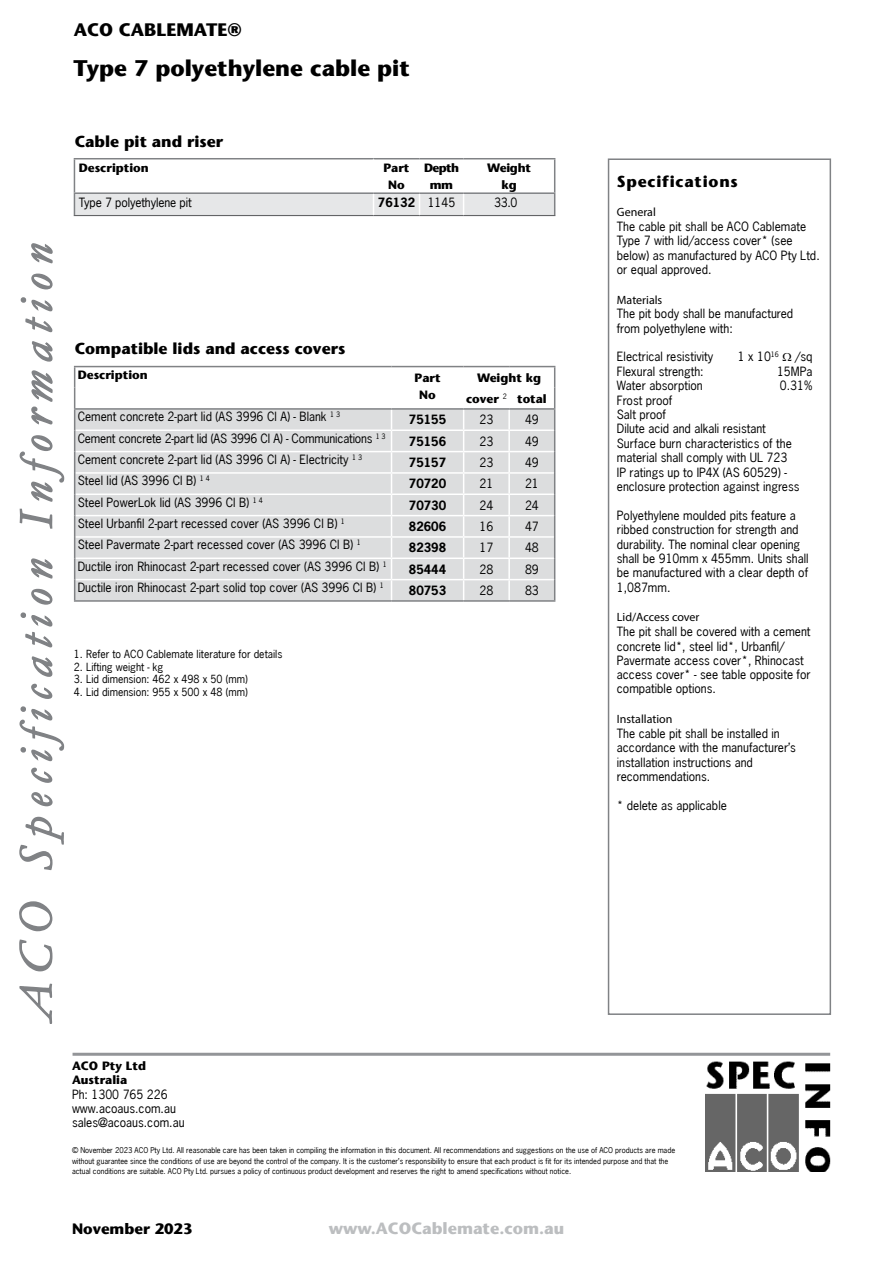
<style>
.page{position:relative;width:893px;height:1263px;background:#fff}
.page>*{position:absolute;margin:0;border:0;box-sizing:border-box;transform-origin:0 0}
.t1{font:700 22.5px "Stone Sans";color:#000}
.t2{font:700 18px "Stone Sans";color:#000}
.t3{font:700 16.2px "Stone Sans";color:#bcbec0}
.t4{font:700 15.75px "Stone Sans";color:#000}
.t5{font:700 15.75px "Stone Sans";letter-spacing:.05em;color:#000}
.t6{font:700 15px "Stone Sans";color:#000}
.t7{font:12px/14.4px "News Gothic";color:#000}
.t8{font:700 12px/17px "Stone Sans";color:#000;text-align:center}
.t9{font:700 12px "News Gothic";color:#000}
.t10{font:12px "Myriad Pro";color:#000}
.t11{font:700 12px/17px "Stone Sans";letter-spacing:-.02em;color:#000;text-align:center}
.t12{font:10.5px "News Gothic";color:#000}
.t13{font:7.5px/10.5px "News Gothic";color:#000}
.s1{font-weight:400}
</style>
<div class="page">
<svg style="left:19px;top:243px;width:46px;height:781px"></svg>
<img style="left:706px;top:1052px;width:125px;height:120px">
<hr style="left:73px;top:1053px;width:757px;height:3px;background:#939598">
<div style="left:608px;top:158px;width:223px;height:857px;background:#fff;border:2px solid #808285"></div>
<hr style="left:74px;top:158px;width:299px;height:1px;background:#808285">
<hr style="left:74px;top:159px;width:1px;height:33px;background:#808285">
<hr style="left:374px;top:158px;width:46px;height:1px;background:#808285">
<hr style="left:420px;top:158px;width:44px;height:1px;background:#808285">
<hr style="left:464px;top:158px;width:91px;height:1px;background:#808285">
<hr style="left:554px;top:159px;width:1px;height:33px;background:#808285">
<div style="left:74px;top:193px;width:481px;height:23px;background:#e6e7e8"></div>
<hr style="left:74px;top:215px;width:299px;height:1px;background:#636466">
<hr style="left:374px;top:215px;width:46px;height:1px;background:#636466">
<hr style="left:420px;top:215px;width:44px;height:1px;background:#636466">
<hr style="left:464px;top:215px;width:91px;height:1px;background:#636466">
<hr style="left:74px;top:192px;width:299px;height:2px;background:#808285">
<hr style="left:374px;top:192px;width:46px;height:2px;background:#808285">
<hr style="left:420px;top:192px;width:44px;height:2px;background:#808285">
<hr style="left:464px;top:192px;width:91px;height:2px;background:#808285">
<hr style="left:74px;top:366px;width:317px;height:1px;background:#808285">
<hr style="left:392px;top:366px;width:72px;height:1px;background:#808285">
<hr style="left:464px;top:366px;width:45px;height:1px;background:#808285">
<hr style="left:509px;top:366px;width:46px;height:1px;background:#808285">
<svg style="left:74px;top:367px;width:481px;height:233px"></svg>
<hr style="left:74px;top:600px;width:317px;height:2px;background:#808285">
<hr style="left:392px;top:600px;width:72px;height:2px;background:#808285">
<hr style="left:464px;top:600px;width:45px;height:2px;background:#808285">
<hr style="left:509px;top:600px;width:46px;height:2px;background:#808285">
<h2 class="t2" style="left:74px;top:19px;width:169px">ACO CABLEMATE®</h2>
<h1 class="t1" style="left:73px;top:55px;width:338px">Type 7 polyethylene cable pit</h1>
<h3 class="t4" style="left:75px;top:132px;width:150px">Cable pit and riser</h3>
<p class="t8" style="left:79px;top:159px;width:72px">Description</p>
<p class="t8" style="left:384px;top:159px;width:27px">Part<br>No</p>
<p class="t8" style="left:424px;top:159px;width:37px">Depth mm</p>
<p class="t11" style="left:487px;top:159px;width:45px">Weight kg</p>
<p class="t7" style="left:79px;top:195px;width:114px">Type 7 polyethylene pit</p>
<p class="t9" style="left:378px;top:194px;width:79px">76132 <span class="s1">1145</span></p>
<p class="t7" style="left:494px;top:195px;width:25px">33.0</p>
<h3 class="t4" style="left:75px;top:339px;width:272px">Compatible lids and access covers</h3>
<p class="t8" style="left:78px;top:366px;width:72px">Description</p>
<p class="t8" style="left:415px;top:369px;width:27px">Part<br>No</p>
<p class="t8" style="left:466px;top:367px;width:82px;line-height:21.1px">Weight kg cover <sup>2</sup> total</p>
<p class="t7" style="left:78px;top:409px;width:264px">Cement concrete 2-part lid (AS 3996 Cl A) - Blank <sup>1</sup> <sup>3</sup></p>
<p class="t9" style="left:409px;top:412px;width:39px">75155</p>
<p class="t7" style="left:479px;top:412px;width:15px">23</p>
<p class="t7" style="left:525px;top:412px;width:15px">49</p>
<p class="t7" style="left:78px;top:431px;width:309px">Cement concrete 2-part lid (AS 3996 Cl A) - Communications <sup>1</sup> <sup>3</sup></p>
<p class="t9" style="left:409px;top:433px;width:39px">75156</p>
<p class="t7" style="left:479px;top:434px;width:15px">23</p>
<p class="t7" style="left:525px;top:434px;width:15px">49</p>
<p class="t7" style="left:78px;top:452px;width:286px">Cement concrete 2-part lid (AS 3996 Cl A) - Electricity <sup>1</sup> <sup>3</sup></p>
<p class="t9" style="left:409px;top:454px;width:39px">75157</p>
<p class="t7" style="left:479px;top:455px;width:15px">23</p>
<p class="t7" style="left:525px;top:455px;width:15px">49</p>
<p class="t7" style="left:78px;top:473px;width:134px">Steel lid (AS 3996 Cl B) <sup>1</sup> <sup>4</sup></p>
<p class="t9" style="left:409px;top:476px;width:39px">70720</p>
<p class="t7" style="left:479px;top:476px;width:15px">21</p>
<p class="t7" style="left:525px;top:476px;width:15px">21</p>
<p class="t7" style="left:78px;top:495px;width:187px">Steel PowerLok lid (AS 3996 Cl B) <sup>1</sup> <sup>4</sup></p>
<p class="t9" style="left:409px;top:497px;width:39px">70730</p>
<p class="t7" style="left:479px;top:498px;width:15px">24</p>
<p class="t7" style="left:525px;top:498px;width:15px">24</p>
<p class="t7" style="left:78px;top:516px;width:269px">Steel Urbanfil 2-part recessed cover (AS 3996 Cl B) <sup>1</sup></p>
<p class="t9" style="left:409px;top:518px;width:39px">82606</p>
<p class="t7" style="left:479px;top:519px;width:15px">16</p>
<p class="t7" style="left:525px;top:519px;width:15px">47</p>
<p class="t7" style="left:78px;top:537px;width:285px">Steel Pavermate 2-part recessed cover (AS 3996 Cl B) <sup>1</sup></p>
<p class="t9" style="left:409px;top:540px;width:39px">82398</p>
<p class="t7" style="left:479px;top:540px;width:15px">17</p>
<p class="t7" style="left:525px;top:540px;width:15px">48</p>
<p class="t7" style="left:78px;top:559px;width:311px">Ductile iron Rhinocast 2-part recessed cover (AS 3996 Cl B) <sup>1</sup></p>
<p class="t9" style="left:409px;top:561px;width:39px">85444</p>
<p class="t7" style="left:479px;top:562px;width:15px">28</p>
<p class="t7" style="left:525px;top:562px;width:15px">89</p>
<p class="t7" style="left:78px;top:580px;width:308px">Ductile iron Rhinocast 2-part solid top cover (AS 3996 Cl B) <sup>1</sup></p>
<p class="t9" style="left:409px;top:582px;width:39px">80753</p>
<p class="t7" style="left:479px;top:583px;width:15px">28</p>
<p class="t7" style="left:525px;top:583px;width:15px">83</p>
<p class="t12" style="left:74px;top:647px;width:210px">1. Refer to ACO Cablemate literature for details</p>
<p class="t12" style="left:74px;top:660px;width:91px">2. Lifting weight - kg</p>
<p class="t12" style="left:74px;top:672px;width:175px">3. Lid dimension: 462 x 498 x 50 (mm)</p>
<p class="t12" style="left:74px;top:685px;width:175px">4. Lid dimension: 955 x 500 x 48 (mm)</p>
<h3 class="t5" style="left:617px;top:172px;width:122px">Specifications</h3>
<p class="t10" style="left:617px;top:205px;width:40px">General</p>
<p class="t7" style="left:617px;top:219px;width:204px">The cable pit shall be ACO Cablemate<br>Type 7 with lid/access cover* (see below) as manufactured by ACO Pty Ltd. or equal approved.</p>
<p class="t10" style="left:617px;top:292px;width:47px">Materials</p>
<p class="t7" style="left:617px;top:306px;width:178px">The pit body shall be manufactured from polyethylene with:</p>
<p class="t7" style="left:617px;top:349px;width:98px">Electrical resistivity</p>
<p class="t7" style="left:738px;top:349px;width:43px">1 x 10<sup>16</sup></p>
<p class="t7" style="left:795px;top:349px;width:19px">/sq</p>
<p class="t7" style="left:617px;top:364px;width:88px">Flexural strength:</p>
<p class="t7" style="left:777px;top:364px;width:37px">15MPa</p>
<p class="t7" style="left:617px;top:378px;width:87px">Water absorption</p>
<p class="t7" style="left:780px;top:378px;width:34px">0.31%</p>
<p class="t7" style="left:617px;top:393px;width:184px">Frost proof<br>Salt proof<br>Dilute acid and alkali resistant<br>Surface burn characteristics of the material shall comply with UL 723<br>IP ratings up to IP4X (AS 60529) - enclosure protection against ingress</p>
<p class="t7" style="left:617px;top:508px;width:193px">Polyethylene moulded pits feature a ribbed construction for strength and durability. The nominal clear opening shall be 910mm x 455mm. Units shall be manufactured with a clear depth of<br>1,087mm.</p>
<p class="t10" style="left:617px;top:610px;width:84px">Lid/Access cover</p>
<p class="t7" style="left:617px;top:624px;width:195px">The pit shall be covered with a cement concrete lid*, steel lid*, Urbanfil/ Pavermate access cover*, Rhinocast access cover* - see table opposite for compatible options.</p>
<p class="t10" style="left:617px;top:712px;width:57px">Installation</p>
<p class="t7" style="left:617px;top:726px;width:181px">The cable pit shall be installed in accordance with the manufacturer’s installation instructions and recommendations.</p>
<p class="t7" style="left:617px;top:798px;width:112px">* delete as applicable</p>
<p class="t8" style="left:72px;top:1058px;width:76px;line-height:14.4px;text-align:left">ACO Pty Ltd<br>Australia</p>
<p class="t7" style="left:72px;top:1087px;width:114px">Ph: 1300 765 226 www.acoaus.com.au sales@acoaus.com.au</p>
<p class="t13" style="left:72px;top:1145px;width:605px">© November 2023 ACO Pty Ltd. All reasonable care has been taken in compiling the information in this document. All recommendations and suggestions on the use of ACO products are made without guarantee since the conditions of use are beyond the control of the company. It is the customer’s responsibility to ensure that each product is fit for its intended purpose and that the actual conditions are suitable. ACO Pty Ltd. pursues a policy of continuous product development and reserves the right to amend specifications without notice.</p>
<p class="t6" style="left:72px;top:1220px;width:122px">November 2023</p>
<h3 class="t3" style="left:329px;top:1219px;width:237px">www.ACOCablemate.com.au</h3>
</div>
